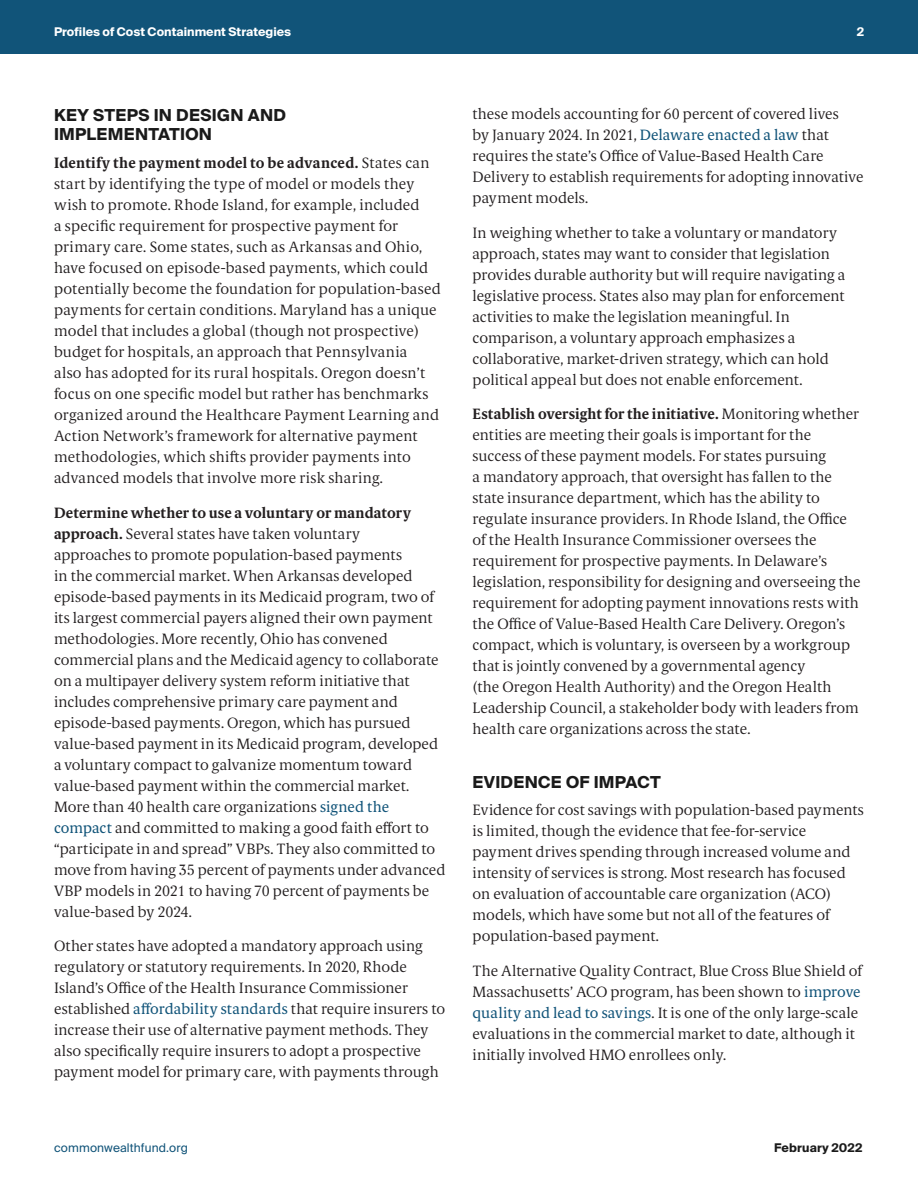
<style>
.page{position:relative;width:918px;height:1188px;background:#fff}
.page>*{position:absolute;margin:0;border:0;box-sizing:border-box;transform-origin:0 0}
.Heads_-_All_Caps{font:700 16.5px/19.5px "Suisse Intl";letter-spacing:.02em;color:#1a1a1a}
.Body_Copy_-_No_Inden{font:300 15px/21px "Berlingske Serif Text";letter-spacing:.005em;color:#231f20}
.t1{font:700 12px "Suisse Intl";letter-spacing:.005em;color:#fff}
.t2{font:12px "Suisse Intl";letter-spacing:.01em;color:#115479}
.t3{font:700 12px "Suisse Intl";letter-spacing:.015em;color:#1a1a1a}
.s1{font-weight:700}
.s2{font-weight:400;color:#115479}
</style>
<div class="page">
<div style="left:0;top:0;width:918px;height:54px;background:#115479"></div>
<p class="t1" style="left:54px;top:25px;width:239px">Profiles of Cost Containment Strategies</p>
<p class="t1" style="left:857px;top:25px;width:9px">2</p>
<p class="Heads_-_All_Caps" style="left:54px;top:105px;width:233px">KEY STEPS IN DESIGN AND<br>IMPLEMENTATION</p>
<p class="Body_Copy_-_No_Inden" style="left:54px;top:152px;width:388px"><span class="s1">Identify the payment model to be advanced.</span> States can start by identifying the type of model or models they wish to promote. Rhode Island, for example, included<br>a specific requirement for prospective payment for primary care. Some states, such as Arkansas and Ohio, have focused on episode-based payments, which could potentially become the foundation for population-based payments for certain conditions. Maryland has a unique model that includes a global (though not prospective) budget for hospitals, an approach that Pennsylvania<br>also has adopted for its rural hospitals. Oregon doesn’t focus on one specific model but rather has benchmarks organized around the Healthcare Payment Learning and Action Network’s framework for alternative payment methodologies, which shifts provider payments into advanced models that involve more risk sharing.</p>
<p class="Body_Copy_-_No_Inden" style="left:54px;top:502px;width:393px"><span class="s1">Determine whether to use a voluntary or mandatory approach.</span> Several states have taken voluntary<br>approaches to promote population-based payments<br>in the commercial market. When Arkansas developed episode-based payments in its Medicaid program, two of its largest commercial payers aligned their own payment methodologies. More recently, Ohio has convened commercial plans and the Medicaid agency to collaborate on a multipayer delivery system reform initiative that includes comprehensive primary care payment and episode-based payments. Oregon, which has pursued value-based payment in its Medicaid program, developed a voluntary compact to galvanize momentum toward value-based payment within the commercial market.<br>More than 40 health care organizations <span class="s2">signed the compact</span> and committed to making a good faith effort to “participate in and spread” VBPs. They also committed to move from having 35 percent of payments under advanced VBP models in 2021 to having 70 percent of payments be value-based by 2024.</p>
<p class="Body_Copy_-_No_Inden" style="left:54px;top:935px;width:393px">Other states have adopted a mandatory approach using regulatory or statutory requirements. In 2020, Rhode Island’s Office of the Health Insurance Commissioner established <span class="s2">affordability standards</span> that require insurers to increase their use of alternative payment methods. They also specifically require insurers to adopt a prospective payment model for primary care, with payments through</p>
<p class="Body_Copy_-_No_Inden" style="left:472px;top:103px;width:392px">these models accounting for 60 percent of covered lives<br>by January 2024. In 2021, <span class="s2">Delaware enacted a law</span> that requires the state’s Office of Value-Based Health Care Delivery to establish requirements for adopting innovative payment models.</p>
<p class="Body_Copy_-_No_Inden" style="left:472px;top:222px;width:374px">In weighing whether to take a voluntary or mandatory approach, states may want to consider that legislation provides durable authority but will require navigating a legislative process. States also may plan for enforcement activities to make the legislation meaningful. In comparison, a voluntary approach emphasizes a collaborative, market-driven strategy, which can hold political appeal but does not enable enforcement.</p>
<p class="Body_Copy_-_No_Inden" style="left:472px;top:403px;width:390px"><span class="s1">Establish oversight for the initiative.</span> Monitoring whether entities are meeting their goals is important for the success of these payment models. For states pursuing<br>a mandatory approach, that oversight has fallen to the state insurance department, which has the ability to regulate insurance providers. In Rhode Island, the Office of the Health Insurance Commissioner oversees the requirement for prospective payments. In Delaware’s legislation, responsibility for designing and overseeing the requirement for adopting payment innovations rests with the Office of Value-Based Health Care Delivery. Oregon’s compact, which is voluntary, is overseen by a workgroup that is jointly convened by a governmental agency<br>(the Oregon Health Authority) and the Oregon Health Leadership Council, a stakeholder body with leaders from health care organizations across the state.</p>
<p class="Heads_-_All_Caps" style="left:472px;top:772px;width:190px">EVIDENCE OF IMPACT</p>
<p class="Body_Copy_-_No_Inden" style="left:472px;top:799px;width:393px">Evidence for cost savings with population-based payments is limited, though the evidence that fee-for-service payment drives spending through increased volume and intensity of services is strong. Most research has focused on evaluation of accountable care organization (ACO) models, which have some but not all of the features of population-based payment.</p>
<p class="Body_Copy_-_No_Inden" style="left:472px;top:960px;width:391px">The Alternative Quality Contract, Blue Cross Blue Shield of Massachusetts’ ACO program, has been shown to <span class="s2">improve quality and lead to savings</span>. It is one of the only large-scale evaluations in the commercial market to date, although it initially involved HMO enrollees only.</p>
<p class="t2" style="left:54px;top:1141px;width:136px">commonwealthfund.org</p>
<p class="t3" style="left:774px;top:1141px;width:90px">February 2022</p>
</div>
